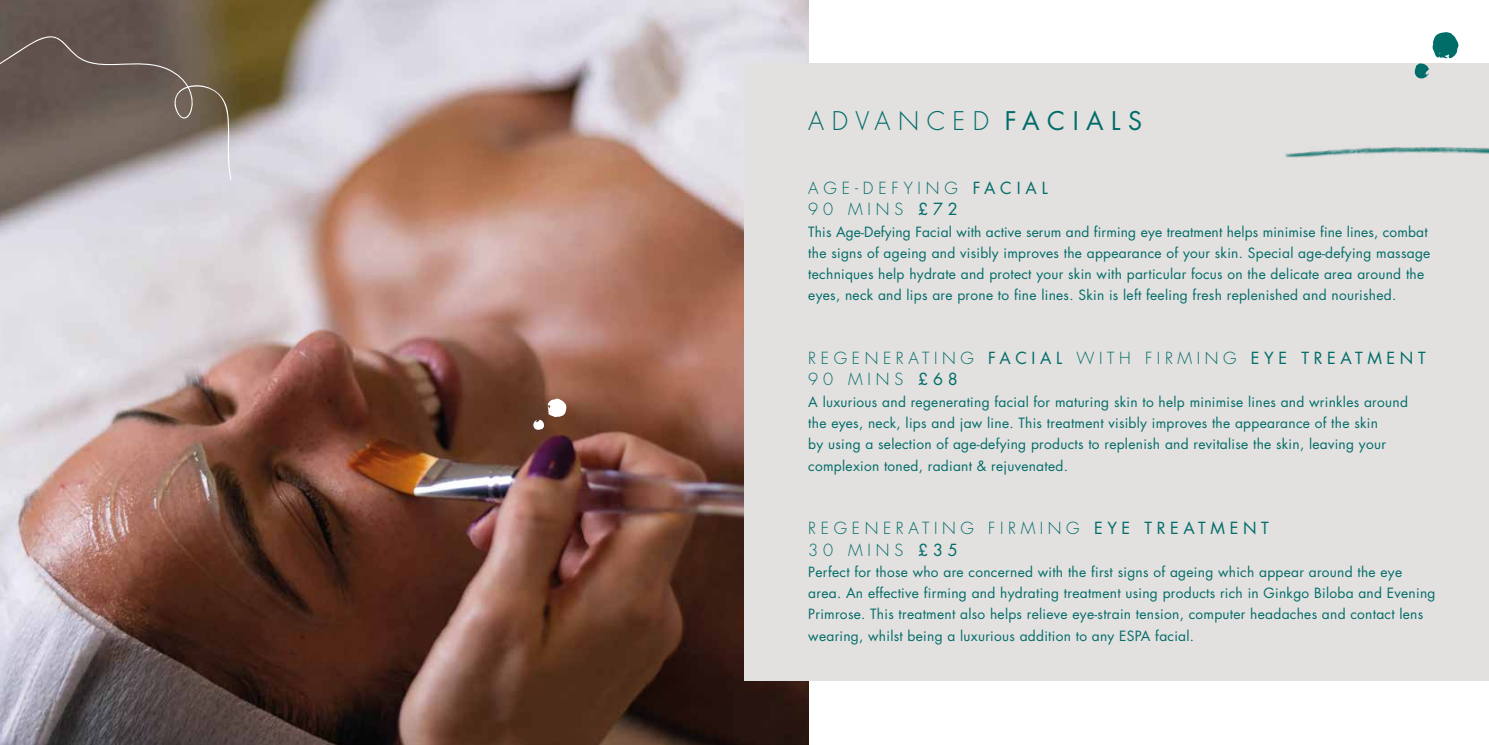
<style>
.page{position:relative;width:1489px;height:745px;background:#fff}
.page>*{position:absolute;margin:0;border:0;box-sizing:border-box;transform-origin:0 0}
.t1{font:300 25px "Futura TR";letter-spacing:.3em;color:#006d68}
.t2{font:300 16.25px/21.2px "Futura TR";letter-spacing:.285em;color:#006d68}
.t3{font:13.75px/21.2px "Futura TR";letter-spacing:.02em;color:#006d68}
.s1{font-weight:400}
</style>
<div class="page">
<img style="left:0;top:0;width:808px;height:744px">
<div style="left:744px;top:64px;width:744px;height:616px;background:#e3e0e0"></div>
<svg style="left:1414px;top:32px;width:44px;height:46px"></svg>
<svg style="left:533px;top:398px;width:33px;height:31px"></svg>
<svg style="left:0;top:0;width:232px;height:181px;background:#74675e"></svg>
<img style="left:1285px;top:146px;width:203px;height:12px">
<h1 class="t1" style="left:808px;top:106px;width:335px">ADVANCED <span class="s1">FACIALS</span></h1>
<p class="t2" style="left:808px;top:178px;width:241px">AGE-DEFYING <span class="s1">FACIAL<br></span>90 MINS <span class="s1">£72</span></p>
<p class="t3" style="left:808px;top:221px;width:623px">This Age-Defying Facial with active serum and firming eye treatment helps minimise fine lines, combat the signs of ageing and visibly improves the appearance of your skin. Special age-defying massage techniques help hydrate and protect your skin with particular focus on the delicate area around the eyes, neck and lips are prone to fine lines. Skin is left feeling fresh replenished and nourished.</p>
<p class="t2" style="left:808px;top:348px;width:619px">REGENERATING <span class="s1">FACIAL</span> WITH FIRMING <span class="s1">EYE TREATMENT<br></span>90 MINS <span class="s1">£68</span></p>
<p class="t3" style="left:808px;top:391px;width:601px">A luxurious and regenerating facial for maturing skin to help minimise lines and wrinkles around the eyes, neck, lips and jaw line. This treatment visibly improves the appearance of the skin<br>by using a selection of age-defying products to replenish and revitalise the skin, leaving your complexion toned, radiant &amp; rejuvenated.</p>
<p class="t2" style="left:808px;top:518px;width:462px">REGENERATING FIRMING <span class="s1">EYE TREATMENT<br></span>30 MINS <span class="s1">£35</span></p>
<p class="t3" style="left:808px;top:561px;width:628px">Perfect for those who are concerned with the first signs of ageing which appear around the eye area. An effective firming and hydrating treatment using products rich in Ginkgo Biloba and Evening Primrose. This treatment also helps relieve eye-strain tension, computer headaches and contact lens wearing, whilst being a luxurious addition to any ESPA facial.</p>
</div>
